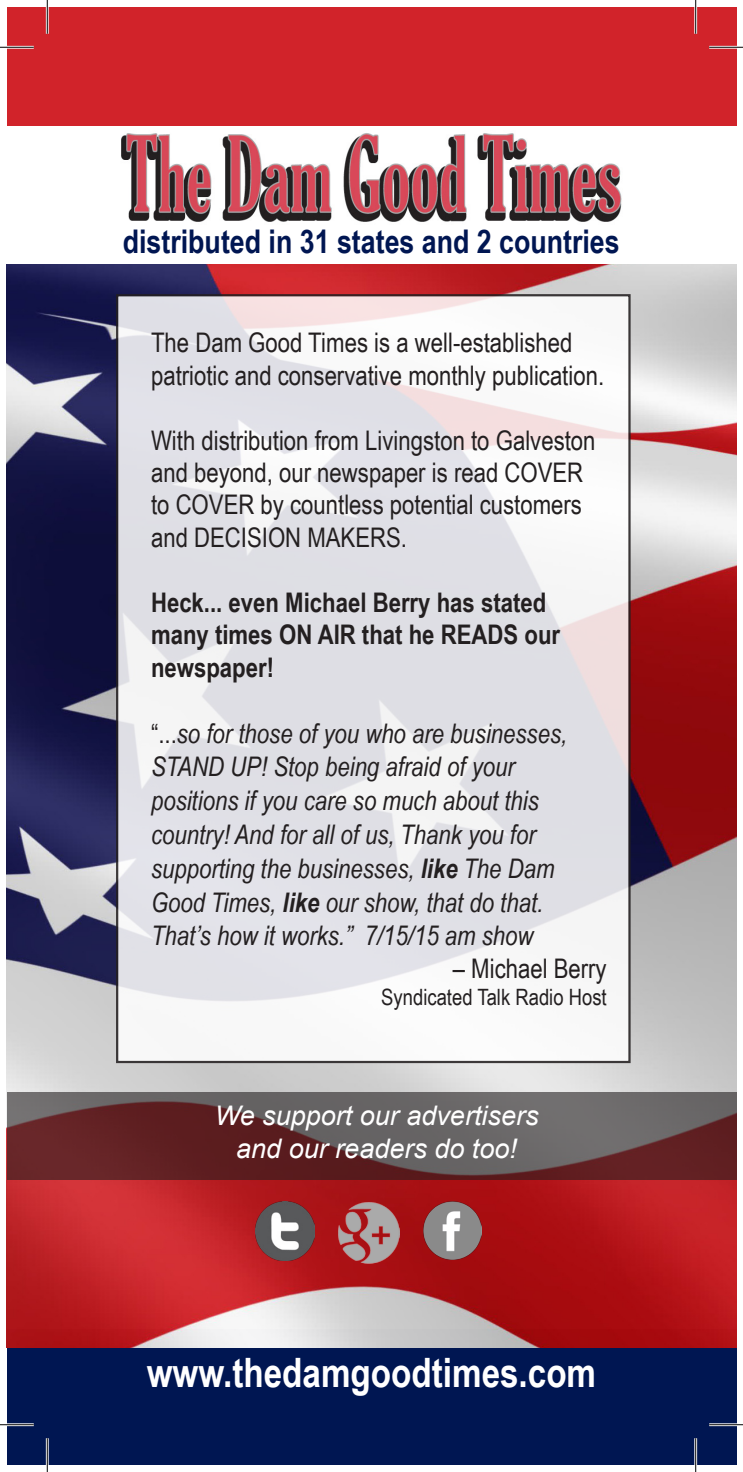
<style>
.page{position:relative;width:743px;height:1472px;background:#fff}
.page>*{position:absolute;margin:0;border:0;box-sizing:border-box;transform-origin:0 0}
.t1{font:700 40.5px "Arial Narrow";color:#fff}
.t2{font:700 32.62px "Arial Narrow";color:#001652}
.t3{font:italic 27px/33.8px "Arial Narrow";color:#231f20}
.t4{font:27px/32.4px "Arial Narrow";color:#231f20}
.t5{font:700 27px/32.4px "Arial Narrow";color:#231f20}
.t6{font:italic 27px "Arial";color:#fff}
.t7{font:22.5px "Arial Narrow";color:#231f20}
.s1{font-style:normal}
.s2{font-weight:700}
</style>
<div class="page">
<div style="left:7px;top:1329px;width:729px;height:136px;background:#001652"></div>
<div style="left:7px;top:7px;width:729px;height:193px;background:#d1232a"></div>
<div style="left:7px;top:126px;width:729px;height:137px;background:#fff"></div>
<img style="left:7px;top:264px;width:729px;height:1083px">
<svg style="left:119px;top:297px;width:508px;height:763px;fill:#e1e1e7"></svg>
<svg style="left:7px;top:1092px;width:729px;height:88px;background:#644546"></svg>
<img style="left:121px;top:133px;width:501px;height:89px">
<img style="left:423px;top:1201px;width:58px;height:58px">
<img style="left:337px;top:1201px;width:62px;height:62px">
<img style="left:255px;top:1201px;width:60px;height:59px">
<hr style="left:0;top:46px;width:34px;height:3px;background:#fff">
<hr style="left:709px;top:46px;width:33px;height:3px;background:#fff">
<hr style="left:0;top:1423px;width:34px;height:3px;background:#fff">
<hr style="left:709px;top:1423px;width:33px;height:3px;background:#fff">
<hr style="left:46px;top:0;width:3px;height:34px;background:#fff">
<hr style="left:46px;top:1438px;width:3px;height:34px;background:#fff">
<hr style="left:694px;top:0;width:3px;height:34px;background:#fff">
<hr style="left:694px;top:1438px;width:3px;height:34px;background:#fff">
<hr style="left:0;top:47px;width:34px;height:1px;background:#000">
<hr style="left:709px;top:47px;width:33px;height:1px;background:#000">
<hr style="left:0;top:1424px;width:34px;height:1px;background:#000">
<hr style="left:709px;top:1424px;width:33px;height:1px;background:#000">
<hr style="left:47px;top:0;width:1px;height:34px;background:#000">
<hr style="left:47px;top:1438px;width:1px;height:34px;background:#000">
<hr style="left:695px;top:0;width:1px;height:34px;background:#000">
<hr style="left:695px;top:1438px;width:1px;height:34px;background:#000">
<p class="t2" style="left:123px;top:217px;width:498px">distributed in 31 states and 2 countries</p>
<p class="t4" style="left:151px;top:326px;width:454px">The Dam Good Times is a well-established patriotic and conservative monthly publication.</p>
<p class="t4" style="left:151px;top:423px;width:446px">With distribution from Livingston to Galveston and beyond, our newspaper is read COVER to COVER by countless potential customers and DECISION MAKERS.</p>
<p class="t5" style="left:151px;top:584px;width:410px">Heck... even Michael Berry has stated many times ON AIR that he READS our newspaper!</p>
<p class="t3" style="left:151px;top:716px;width:417px"><span class="s1">“...</span>so for those of you who are businesses, STAND UP! Stop being afraid of your positions if you care so much about this country! And for all of us, Thank you for supporting the businesses, <span class="s2">like</span> The Dam Good Times, <span class="s2">like</span> our show, that do that.<br>That’s how it works.” 7/15/15 am show</p>
<p class="t4" style="left:453px;top:951px;width:155px">– Michael Berry</p>
<p class="t7" style="left:381px;top:980px;width:227px">Syndicated Talk Radio Host</p>
<p class="t6" style="left:215px;top:1098px;width:325px">We support our advertisers</p>
<p class="t6" style="left:236px;top:1130px;width:282px">and our readers do too!</p>
<p class="t1" style="left:147px;top:1342px;width:451px">www.thedamgoodtimes.com</p>
</div>
